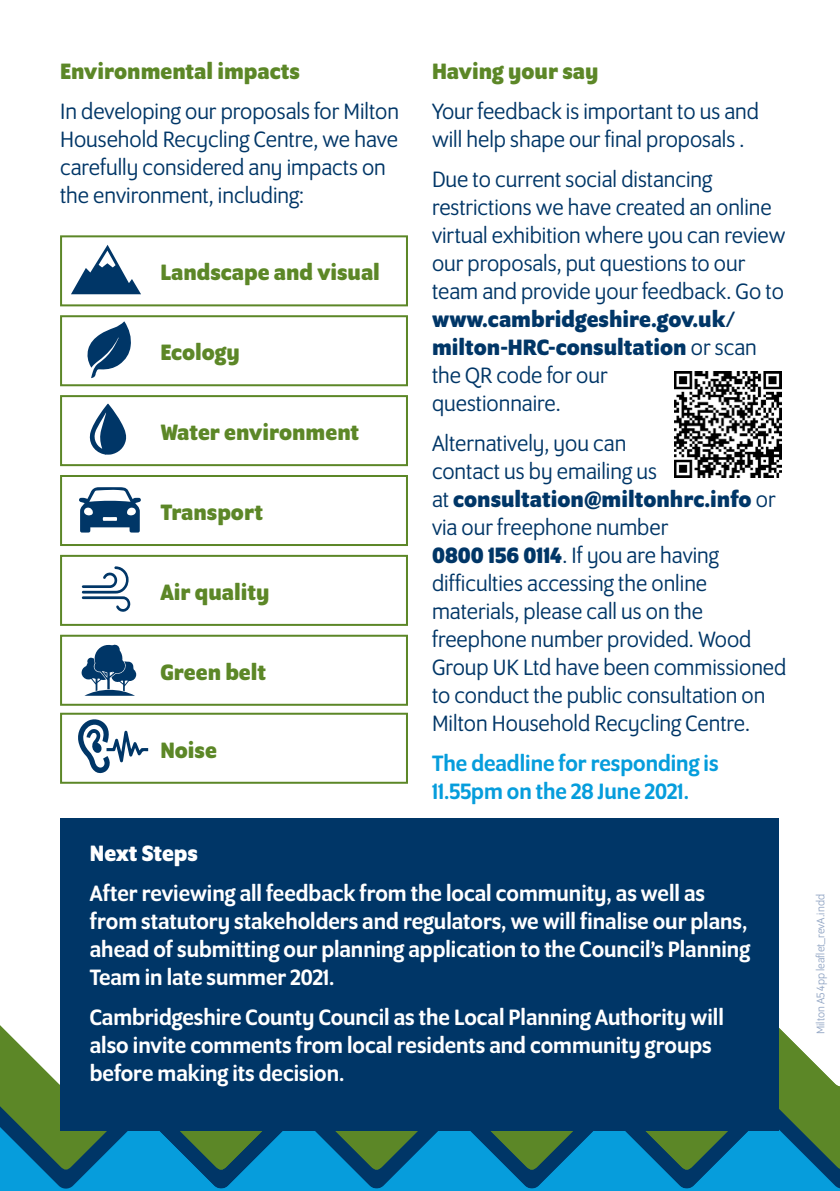
<style>
.page{position:relative;width:840px;height:1191px;background:#fff}
.page>*{position:absolute;margin:0;border:0;box-sizing:border-box;transform-origin:0 0}
.Milton_body{font:24px/28px "Program OT";color:#003667}
.Milton_body-2{font:500 24px/28px "Program OT";color:#fff}
.Milton_body-3{font:700 24px "Program OT";color:#5c8727}
.Milton_body-4{font:500 24px/28px "Program OT";color:#069ddc}
.Milton_body-5{font:700 24px "Program OT";color:#fff}
.Milton_body-6{font:12px "Program OT";color:#94a7c5}
.s1{font-weight:700}
</style>
<div class="page">
<svg style="left:0;top:1014px;width:839px;height:177px"></svg>
<div style="left:60px;top:818px;width:718px;height:313px;background:#003667"></div>
<svg style="left:87px;top:321px;width:44px;height:57px"></svg>
<svg style="left:79px;top:487px;width:62px;height:45px"></svg>
<svg style="left:89px;top:403px;width:38px;height:52px"></svg>
<svg style="left:71px;top:245px;width:70px;height:49px"></svg>
<svg style="left:81px;top:644px;width:55px;height:52px"></svg>
<svg style="left:81px;top:566px;width:49px;height:46px"></svg>
<div style="left:60px;top:235px;width:348px;height:71px;border:2px solid #5c8727"></div>
<div style="left:60px;top:315px;width:348px;height:71px;border:2px solid #5c8727"></div>
<div style="left:60px;top:395px;width:348px;height:71px;border:2px solid #5c8727"></div>
<div style="left:60px;top:475px;width:348px;height:71px;border:2px solid #5c8727"></div>
<div style="left:60px;top:555px;width:348px;height:71px;border:2px solid #5c8727"></div>
<div style="left:60px;top:635px;width:348px;height:71px;border:2px solid #5c8727"></div>
<div style="left:60px;top:712px;width:348px;height:71px;background:#fff;border:2px solid #5c8727"></div>
<svg style="left:78px;top:719px;width:70px;height:54px"></svg>
<img style="left:674px;top:371px;width:106px;height:107px">
<p class="Milton_body-3" style="left:60px;top:57px;width:241px">Environmental impacts</p>
<p class="Milton_body" style="left:60px;top:97px;width:340px">In developing our proposals for Milton Household Recycling Centre, we have carefully considered any impacts on the environment, including:</p>
<p class="Milton_body-3" style="left:160px;top:258px;width:221px">Landscape and visual</p>
<p class="Milton_body-3" style="left:160px;top:338px;width:81px">Ecology</p>
<p class="Milton_body-3" style="left:160px;top:418px;width:200px">Water environment</p>
<p class="Milton_body-3" style="left:160px;top:498px;width:104px">Transport</p>
<p class="Milton_body-3" style="left:160px;top:578px;width:111px">Air quality</p>
<p class="Milton_body-3" style="left:160px;top:658px;width:107px">Green belt</p>
<p class="Milton_body-3" style="left:160px;top:736px;width:58px">Noise</p>
<p class="Milton_body-3" style="left:432px;top:57px;width:168px">Having your say</p>
<p class="Milton_body" style="left:432px;top:97px;width:328px">Your feedback is important to us and will help shape our final proposals .</p>
<p class="Milton_body" style="left:432px;top:165px;width:355px">Due to current social distancing restrictions we have created an online virtual exhibition where you can review our proposals, put questions to our team and provide your feedback. Go to <span class="s1">www.cambridgeshire.gov.uk/ milton-HRC-consultation</span> or scan the QR code for our<br>questionnaire.</p>
<p class="Milton_body" style="left:432px;top:429px;width:355px">Alternatively, you can<br>contact us by emailing us<br>at <span class="s1">consultation@miltonhrc.info</span> or via our freephone number<br><span class="s1">0800 156 0114</span>. If you are having difficulties accessing the online materials, please call us on the freephone number provided. Wood<br>Group UK Ltd have been commissioned to conduct the public consultation on<br>Milton Household Recycling Centre.</p>
<p class="Milton_body-4" style="left:432px;top:749px;width:288px">The deadline for responding is<br>11.55pm on the 28 June 2021.</p>
<p class="Milton_body-5" style="left:90px;top:839px;width:109px">Next Steps</p>
<p class="Milton_body-2" style="left:90px;top:879px;width:661px">After reviewing all feedback from the local community, as well as from statutory stakeholders and regulators, we will finalise our plans, ahead of submitting our planning application to the Council’s Planning Team in late summer 2021.</p>
<p class="Milton_body-2" style="left:90px;top:1003px;width:635px">Cambridgeshire County Council as the Local Planning Authority will also invite comments from local residents and community groups before making its decision.</p>
<p class="Milton_body-6" style="left:813px;top:1034px;width:141px;rotate:-90deg">Milton A5 4pp leaflet_revA.indd</p>
</div>
